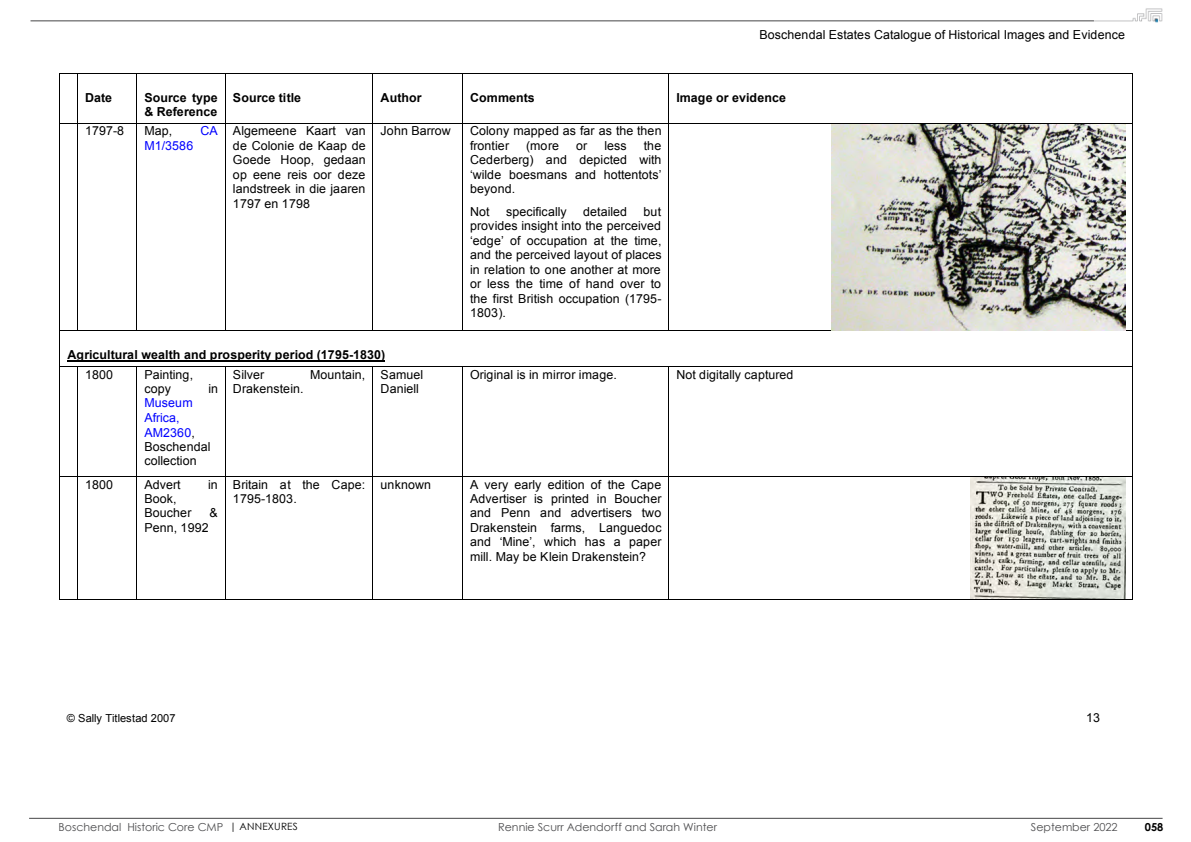
<style>
.page{position:relative;width:1191px;height:842px;background:#fff}
.page>*{position:absolute;margin:0;border:0;box-sizing:border-box;transform-origin:0 0}
.t1{font:12.4px/14.5px "Arial";letter-spacing:.01em;color:#000}
.t2{font:700 12.4px/14.1px "Arial";letter-spacing:.01em;color:#000}
.t3{font:12.4px "Arial";letter-spacing:.01em;color:#00f}
.t4{font:11.1px "Arial";letter-spacing:-.01em;color:#000}
.t5{font:11px "Century Gothic";color:#4d4d4f}
.t6{font:700 11px "Century Gothic";color:#000}
.s1{color:#00f}
.s2{font-size:10px;color:#000}
</style>
<div class="page">
<img style="left:1093px;top:8px;width:69px;height:14px">
<hr style="left:29px;top:818px;width:1133px;height:1px;background:#464547">
<hr style="left:31px;top:21px;width:1063px;height:1px;background:#464547">
<svg style="left:61px;top:73px;width:16px;height:1px"></svg>
<hr style="left:78px;top:73px;width:58px;height:1px;background:#000">
<hr style="left:137px;top:73px;width:88px;height:1px;background:#000">
<hr style="left:225px;top:73px;width:147px;height:1px;background:#000">
<hr style="left:373px;top:73px;width:89px;height:1px;background:#000">
<hr style="left:463px;top:73px;width:206px;height:1px;background:#000">
<hr style="left:669px;top:73px;width:463px;height:1px;background:#000">
<hr style="left:60px;top:73px;width:1px;height:50px;background:#000">
<hr style="left:77px;top:73px;width:1px;height:50px;background:#000">
<hr style="left:136px;top:73px;width:1px;height:50px;background:#000">
<hr style="left:225px;top:73px;width:1px;height:50px;background:#000">
<hr style="left:372px;top:73px;width:1px;height:50px;background:#000">
<hr style="left:462px;top:73px;width:1px;height:50px;background:#000">
<hr style="left:669px;top:73px;width:1px;height:50px;background:#000">
<hr style="left:1132px;top:73px;width:1px;height:50px;background:#000">
<svg style="left:60px;top:123px;width:18px;height:1px"></svg>
<hr style="left:78px;top:123px;width:58px;height:1px;background:#000">
<hr style="left:137px;top:123px;width:88px;height:1px;background:#000">
<hr style="left:225px;top:123px;width:147px;height:1px;background:#000">
<hr style="left:373px;top:123px;width:89px;height:1px;background:#000">
<hr style="left:463px;top:123px;width:206px;height:1px;background:#000">
<hr style="left:669px;top:123px;width:463px;height:1px;background:#000">
<hr style="left:60px;top:124px;width:1px;height:207px;background:#000">
<hr style="left:77px;top:124px;width:1px;height:207px;background:#000">
<hr style="left:136px;top:124px;width:1px;height:207px;background:#000">
<hr style="left:225px;top:124px;width:1px;height:207px;background:#000">
<hr style="left:372px;top:124px;width:1px;height:207px;background:#000">
<hr style="left:462px;top:124px;width:1px;height:207px;background:#000">
<hr style="left:669px;top:124px;width:1px;height:207px;background:#000">
<hr style="left:1132px;top:124px;width:1px;height:207px;background:#000">
<hr style="left:68px;top:360px;width:317px;height:2px;background:#000">
<hr style="left:78px;top:331px;width:58px;height:1px;background:#000">
<hr style="left:137px;top:331px;width:88px;height:1px;background:#000">
<hr style="left:225px;top:331px;width:147px;height:1px;background:#000">
<hr style="left:373px;top:331px;width:89px;height:1px;background:#000">
<hr style="left:463px;top:331px;width:206px;height:1px;background:#000">
<hr style="left:669px;top:331px;width:463px;height:1px;background:#000">
<hr style="left:60px;top:331px;width:1px;height:35px;background:#000">
<hr style="left:1132px;top:331px;width:1px;height:35px;background:#000">
<svg style="left:60px;top:366px;width:18px;height:1px"></svg>
<hr style="left:78px;top:366px;width:58px;height:1px;background:#000">
<hr style="left:137px;top:366px;width:88px;height:1px;background:#000">
<hr style="left:225px;top:366px;width:147px;height:1px;background:#000">
<hr style="left:373px;top:366px;width:89px;height:1px;background:#000">
<hr style="left:463px;top:366px;width:206px;height:1px;background:#000">
<hr style="left:669px;top:366px;width:463px;height:1px;background:#000">
<hr style="left:60px;top:367px;width:1px;height:109px;background:#000">
<hr style="left:77px;top:367px;width:1px;height:109px;background:#000">
<hr style="left:136px;top:367px;width:1px;height:109px;background:#000">
<hr style="left:225px;top:367px;width:1px;height:109px;background:#000">
<hr style="left:372px;top:367px;width:1px;height:109px;background:#000">
<hr style="left:462px;top:367px;width:1px;height:109px;background:#000">
<hr style="left:669px;top:367px;width:1px;height:109px;background:#000">
<hr style="left:1132px;top:367px;width:1px;height:109px;background:#000">
<svg style="left:60px;top:476px;width:18px;height:1px"></svg>
<hr style="left:78px;top:476px;width:58px;height:1px;background:#000">
<hr style="left:137px;top:476px;width:88px;height:1px;background:#000">
<hr style="left:225px;top:476px;width:147px;height:1px;background:#000">
<hr style="left:373px;top:476px;width:89px;height:1px;background:#000">
<hr style="left:463px;top:476px;width:206px;height:1px;background:#000">
<hr style="left:669px;top:476px;width:463px;height:1px;background:#000">
<hr style="left:60px;top:477px;width:1px;height:122px;background:#000">
<hr style="left:77px;top:477px;width:1px;height:122px;background:#000">
<svg style="left:60px;top:599px;width:18px;height:1px"></svg>
<hr style="left:78px;top:599px;width:58px;height:1px;background:#000">
<hr style="left:136px;top:477px;width:1px;height:122px;background:#000">
<hr style="left:137px;top:599px;width:88px;height:1px;background:#000">
<hr style="left:225px;top:477px;width:1px;height:122px;background:#000">
<hr style="left:225px;top:599px;width:147px;height:1px;background:#000">
<hr style="left:372px;top:477px;width:1px;height:122px;background:#000">
<hr style="left:373px;top:599px;width:89px;height:1px;background:#000">
<hr style="left:462px;top:477px;width:1px;height:122px;background:#000">
<hr style="left:463px;top:599px;width:206px;height:1px;background:#000">
<hr style="left:669px;top:477px;width:1px;height:122px;background:#000">
<hr style="left:669px;top:599px;width:463px;height:1px;background:#000">
<hr style="left:1132px;top:477px;width:1px;height:122px;background:#000">
<img style="left:970px;top:478px;width:155px;height:120px">
<img style="left:832px;top:124px;width:293px;height:206px">
<p class="t1" style="left:759px;top:29px;width:367px">Boschendal Estates Catalogue of Historical Images and Evidence</p>
<p class="t2" style="left:85px;top:91px;width:29px">Date</p>
<p class="t2" style="left:144px;top:92px;width:75px">Source type &amp; Reference</p>
<p class="t2" style="left:233px;top:91px;width:69px">Source title</p>
<p class="t2" style="left:380px;top:91px;width:43px">Author</p>
<p class="t2" style="left:470px;top:91px;width:66px">Comments</p>
<p class="t2" style="left:676px;top:91px;width:111px">Image or evidence</p>
<p class="t1" style="left:85px;top:125px;width:41px">1797-8</p>
<p class="t1" style="left:144px;top:125px;width:29px">Map,</p>
<p class="t3" style="left:200px;top:126px;width:19px">CA</p>
<p class="t3" style="left:144px;top:141px;width:50px">M1/3586</p>
<p class="t1" style="left:233px;top:125px;width:134px;text-align:justify">Algemeene Kaart van de Colonie de Kaap de Goede Hoop, gedaan op eene reis oor deze landstreek in die jaaren 1797 en 1798</p>
<p class="t1" style="left:380px;top:125px;width:72px">John Barrow</p>
<p class="t1" style="left:470px;top:125px;width:193px">Colony mapped as far as the then frontier</p>
<p class="t1" style="left:526px;top:139px;width:34px">(more</p>
<p class="t1" style="left:576px;top:139px;width:13px">or</p>
<p class="t1" style="left:604px;top:139px;width:24px">less</p>
<p class="t1" style="left:470px;top:139px;width:193px;text-align:justify;text-indent:174px">the Cederberg) and depicted with ‘wilde boesmans and hottentots’ beyond.</p>
<p class="t1" style="left:470px;top:205px;width:21px">Not</p>
<p class="t1" style="left:506px;top:205px;width:62px">specifically</p>
<p class="t1" style="left:583px;top:205px;width:45px">detailed</p>
<p class="t1" style="left:470px;top:205px;width:193px;text-align:justify;text-indent:173px">but provides insight into the perceived ‘edge’ of occupation at the time, and the perceived layout of places in relation to one another at more or less the time of hand over to the first British occupation (1795- 1803).</p>
<p class="t2" style="left:68px;top:349px;width:319px">Agricultural wealth and prosperity period (1795-1830)</p>
<p class="t1" style="left:85px;top:368px;width:30px">1800</p>
<p class="t1" style="left:144px;top:368px;width:50px">Painting, copy</p>
<p class="t1" style="left:380px;top:368px;width:44px">Samuel<br>Daniell</p>
<p class="t1" style="left:470px;top:368px;width:148px">Original is in mirror image.</p>
<p class="t1" style="left:676px;top:368px;width:118px">Not digitally captured</p>
<p class="t1" style="left:233px;top:368px;width:33px">Silver</p>
<p class="t1" style="left:310px;top:368px;width:57px">Mountain,</p>
<p class="t1" style="left:233px;top:382px;width:72px">Drakenstein.</p>
<p class="t1" style="left:208px;top:382px;width:11px">in</p>
<p class="t1" style="left:144px;top:397px;width:68px"><span class="s1">Museum<br>Africa,<br>AM2360</span>,<br>Boschendal collection</p>
<p class="t1" style="left:85px;top:478px;width:30px">1800</p>
<p class="t1" style="left:144px;top:478px;width:38px">Advert</p>
<p class="t1" style="left:208px;top:478px;width:11px">in</p>
<p class="t1" style="left:144px;top:493px;width:49px">Book,<br>Boucher</p>
<p class="t1" style="left:209px;top:507px;width:10px">&amp;</p>
<p class="t1" style="left:144px;top:521px;width:66px">Penn, 1992</p>
<p class="t1" style="left:233px;top:478px;width:134px">Britain at the Cape:<br>1795-1803.</p>
<p class="t1" style="left:380px;top:478px;width:52px">unknown</p>
<p class="t1" style="left:470px;top:478px;width:193px;text-align:justify">A very early edition of the Cape Advertiser is printed in Boucher and Penn and advertisers two Drakenstein farms, Languedoc and ‘Mine’, which has a paper mill. May be Klein Drakenstein?</p>
<p class="t4" style="left:67px;top:714px;width:110px">© Sally Titlestad 2007</p>
<p class="t1" style="left:1086px;top:711px;width:15px">13</p>
<p class="t5" style="left:59px;top:820px;width:241px">Boschendal Historic Core CMP <span class="s2">| ANNEXURES</span></p>
<p class="t5" style="left:498px;top:820px;width:220px">Rennie Scurr Adendorff and Sarah Winter</p>
<p class="t5" style="left:1031px;top:820px;width:88px">September 2022</p>
<p class="t6" style="left:1144px;top:820px;width:20px">058</p>
</div>
